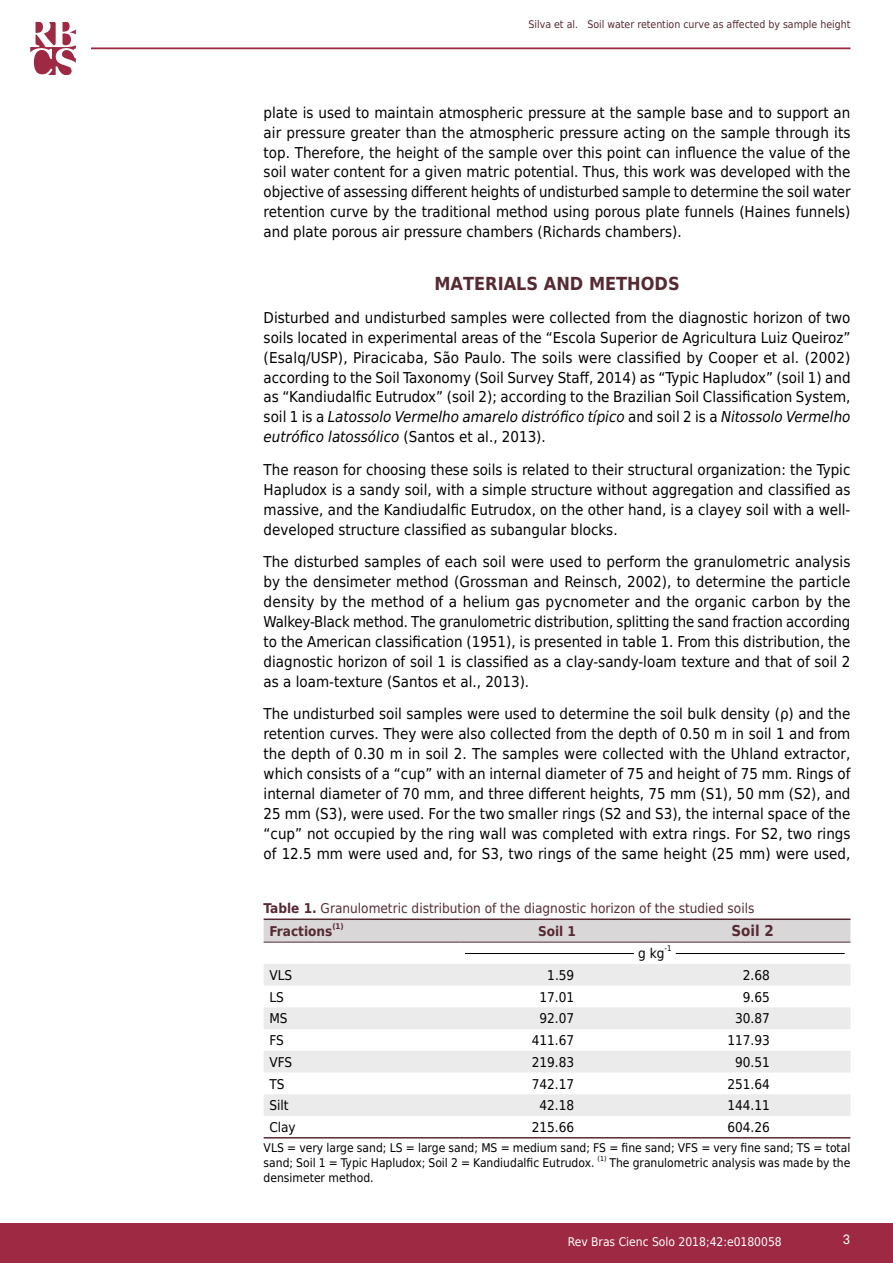
<style>
.page{position:relative;width:893px;height:1263px;background:#fff}
.page>*{position:absolute;margin:0;border:0;box-sizing:border-box;transform-origin:0 0}
.t1{font:700 18px "DejaVu Sans Condensed";color:#562a32}
.t2{font:15px/20px "DejaVu Sans Condensed";color:#000;text-align:justify}
.t3{font:700 15px "DejaVu Sans Condensed";color:#562a32}
.t4{font:13.5px "DejaVu Sans Condensed";color:#000}
.t5{font:13.5px/23.2px "DejaVu Sans Condensed";color:#562a32}
.t6{font:700 13.5px "DejaVu Sans Condensed";color:#562a32}
.t7{font:13.5px "Akkurat Pro";color:#fff}
.t8{font:12px/15px "DejaVu Sans Condensed";color:#000}
.t9{font:12px "DejaVu Sans Condensed";color:#fff}
.t10{font:10.5px "DejaVu Sans Condensed";color:#562a32}
.t11{font:700 7.8px "DejaVu Sans Condensed";color:#562a32}
.t12{font:7.8px "DejaVu Sans Condensed";color:#000}
.t13{font:6.9px "DejaVu Sans Condensed";color:#000}
.s1{font-style:italic}
.s2{font-weight:700}
</style>
<div class="page">
<div style="left:0;top:1223px;width:893px;height:40px;background:#9e2943"></div>
<hr style="left:91px;top:47px;width:759px;height:2px;background:#9e2943">
<svg style="left:30px;top:22px;width:46px;height:52px"></svg>
<div style="left:264px;top:920px;width:586px;height:22px;background:#d9d7d8"></div>
<svg style="left:264px;top:964px;width:586px;height:152px;fill:#ebebec"></svg>
<hr style="left:264px;top:918px;width:195px;height:2px;background:#562a32">
<hr style="left:459px;top:918px;width:196px;height:2px;background:#562a32">
<hr style="left:655px;top:918px;width:195px;height:2px;background:#562a32">
<hr style="left:264px;top:942px;width:195px;height:1px;background:#562a32">
<hr style="left:459px;top:942px;width:196px;height:1px;background:#562a32">
<hr style="left:655px;top:942px;width:195px;height:1px;background:#562a32">
<hr style="left:264px;top:1137px;width:195px;height:1px;background:#562a32">
<hr style="left:459px;top:1137px;width:196px;height:1px;background:#562a32">
<hr style="left:655px;top:1137px;width:195px;height:1px;background:#562a32">
<hr style="left:465px;top:953px;width:380px;height:1px;background:#000">
<div style="left:634px;top:945px;width:42px;height:15px;background:#fff"></div>
<p class="t10" style="left:529px;top:16px;width:323px">Silva et al. Soil water retention curve as affected by sample height</p>
<p class="t2" style="left:264px;top:102px;width:588px">plate is used to maintain atmospheric pressure at the sample base and to support an air pressure greater than the atmospheric pressure acting on the sample through its top. Therefore, the height of the sample over this point can influence the value of the soil water content for a given matric potential. Thus, this work was developed with the objective of assessing different heights of undisturbed sample to determine the soil water retention curve by the traditional method using porous plate funnels (Haines funnels) and plate porous air pressure chambers (Richards chambers).</p>
<p class="t1" style="left:434px;top:269px;width:247px">MATERIALS AND METHODS</p>
<p class="t2" style="left:264px;top:307px;width:588px">Disturbed and undisturbed samples were collected from the diagnostic horizon of two soils located in experimental areas of the “Escola Superior de Agricultura Luiz Queiroz” (Esalq/USP), Piracicaba, São Paulo. The soils were classified by Cooper et al. (2002) according to the Soil Taxonomy (Soil Survey Staff, 2014) as “Typic Hapludox” (soil 1) and as “Kandiudalfic Eutrudox” (soil 2); according to the Brazilian Soil Classification System, soil 1 is a <span class="s1">Latossolo Vermelho amarelo distrófico típico</span> and soil 2 is a <span class="s1">Nitossolo Vermelho eutrófico latossólico</span> (Santos et al., 2013).</p>
<p class="t2" style="left:264px;top:459px;width:588px">The reason for choosing these soils is related to their structural organization: the Typic Hapludox is a sandy soil, with a simple structure without aggregation and classified as massive, and the Kandiudalfic Eutrudox, on the other hand, is a clayey soil with a well&shy;developed structure classified as subangular blocks.</p>
<p class="t2" style="left:264px;top:552px;width:588px">The disturbed samples of each soil were used to perform the granulometric analysis by the densimeter method (Grossman and Reinsch, 2002), to determine the particle density by the method of a helium gas pycnometer and the organic carbon by the Walkey-Black method. The granulometric distribution, splitting the sand fraction according to the American classification (1951), is presented in table 1. From this distribution, the diagnostic horizon of soil 1 is classified as a clay-sandy-loam texture and that of soil 2 as a loam-texture (Santos et al., 2013).</p>
<p class="t2" style="left:264px;top:704px;width:588px">The undisturbed soil samples were used to determine the soil bulk density (ρ) and the retention curves. They were also collected from the depth of 0.50 m in soil 1 and from the depth of 0.30 m in soil 2. The samples were collected with the Uhland extractor, which consists of a “cup” with an internal diameter of 75 and height of 75 mm. Rings of internal diameter of 70 mm, and three different heights, 75 mm (S1), 50 mm (S2), and 25 mm (S3), were used. For the two smaller rings (S2 and S3), the internal space of the “cup” not occupied by the ring wall was completed with extra rings. For S2, two rings of 12.5 mm were used and, for S3, two rings of the same height (25 mm) were used,</p>
<p class="t5" style="left:269px;top:896px;width:487px;text-indent:-6px"><span class="s2">Table 1.</span> Granulometric distribution of the diagnostic horizon of the studied soils<br><span class="s2">Fractions</span></p>
<p class="t11" style="left:332px;top:920px;width:13px">(1)</p>
<p class="t6" style="left:538px;top:920px;width:40px">Soil 1</p>
<p class="t3" style="left:731px;top:919px;width:44px">Soil 2</p>
<p class="t4" style="left:638px;top:942px;width:28px">g kg</p>
<p class="t12" style="left:664px;top:942px;width:9px">-1</p>
<p class="t4" style="left:269px;top:964px;width:24px">VLS</p>
<p class="t4" style="left:547px;top:964px;width:29px">1.59</p>
<p class="t4" style="left:743px;top:964px;width:29px">2.68</p>
<p class="t4" style="left:269px;top:986px;width:16px">LS</p>
<p class="t4" style="left:539px;top:986px;width:36px">17.01</p>
<p class="t4" style="left:743px;top:986px;width:29px">9.65</p>
<p class="t4" style="left:269px;top:1007px;width:20px">MS</p>
<p class="t4" style="left:539px;top:1007px;width:36px">92.07</p>
<p class="t4" style="left:735px;top:1007px;width:36px">30.87</p>
<p class="t4" style="left:269px;top:1029px;width:16px">FS</p>
<p class="t4" style="left:532px;top:1029px;width:44px">411.67</p>
<p class="t4" style="left:727px;top:1029px;width:44px">117.93</p>
<p class="t4" style="left:269px;top:1051px;width:24px">VFS</p>
<p class="t4" style="left:532px;top:1051px;width:44px">219.83</p>
<p class="t4" style="left:735px;top:1051px;width:36px">90.51</p>
<p class="t4" style="left:269px;top:1073px;width:17px">TS</p>
<p class="t4" style="left:532px;top:1073px;width:44px">742.17</p>
<p class="t4" style="left:727px;top:1073px;width:44px">251.64</p>
<p class="t4" style="left:269px;top:1094px;width:21px">Silt</p>
<p class="t4" style="left:539px;top:1094px;width:36px">42.18</p>
<p class="t4" style="left:727px;top:1094px;width:44px">144.11</p>
<p class="t4" style="left:269px;top:1116px;width:28px">Clay</p>
<p class="t4" style="left:532px;top:1116px;width:44px">215.66</p>
<p class="t4" style="left:727px;top:1116px;width:44px">604.26</p>
<p class="t8" style="left:264px;top:1140px;width:588px">VLS = very large sand; LS = large sand; MS = medium sand; FS = fine sand; VFS = very fine sand; TS = total sand; Soil 1 = Typic Hapludox; Soil 2 = Kandiudalfic Eutrudox.</p>
<p class="t13" style="left:598px;top:1152px;width:10px">(1)</p>
<p class="t8" style="left:610px;top:1155px;width:242px">The granulometric analysis was made by the</p>
<p class="t8" style="left:264px;top:1170px;width:112px">densimeter method.</p>
<p class="t9" style="left:568px;top:1231px;width:215px">Rev Bras Cienc Solo 2018;42:e0180058</p>
<p class="t7" style="left:843px;top:1231px;width:9px">3</p>
</div>
